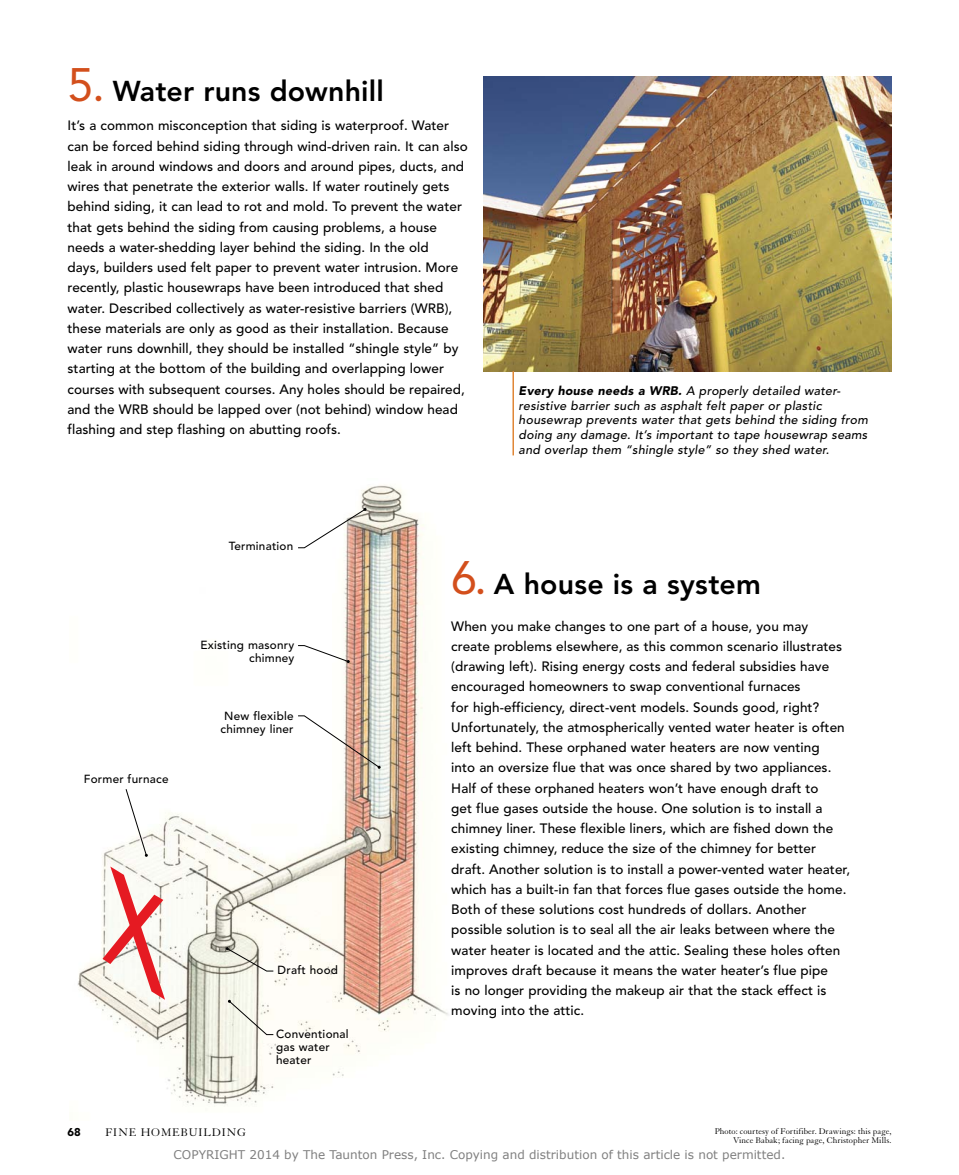
<style>
.page{position:relative;width:959px;height:1175px;background:#fff}
.page>*{position:absolute;margin:0;border:0;box-sizing:border-box;transform-origin:0 0}
.t1{font:800 28.5px "Avenir LT Std";letter-spacing:.005em;color:#000}
.t2{font:500 13.5px/20.2px "Avenir LT Std";letter-spacing:.005em;color:#000}
.t3{font:italic 500 12.3px/14.7px "Avenir LT Std";letter-spacing:.02em;color:#000}
.t4{font:12px "Verdana";color:#808080}
.t5{font:12px "Granjon LT Std";letter-spacing:.07em;color:#000}
.t6{font:500 11.7px/13.2px "Avenir LT Std";letter-spacing:.02em;color:#000;text-align:center}
.t7{font:900 11.25px "Avenir LT Std";color:#000}
.t8{font:9px/9px "Granjon LT Std";letter-spacing:.005em;color:#000;text-align:right}
.s1{font-weight:400;font-size:46.5px;color:#d34f1c}
.s2{font-weight:900}
</style>
<div class="page">
<img style="left:77px;top:485px;width:372px;height:622px">
<img style="left:483px;top:76px;width:408px;height:295px">
<hr style="left:512px;top:371px;width:2px;height:84px;background:#e08737">
<svg style="left:228px;top:999px;width:46px;height:36px"></svg>
<svg style="left:226px;top:947px;width:48px;height:24px"></svg>
<svg style="left:297px;top:715px;width:83px;height:53px"></svg>
<svg style="left:297px;top:645px;width:53px;height:18px"></svg>
<svg style="left:297px;top:508px;width:69px;height:40px"></svg>
<svg style="left:103px;top:866px;width:62px;height:133px"></svg>
<svg style="left:125px;top:788px;width:23px;height:68px"></svg>
<h1 class="t1" style="left:68px;top:74px;width:318px"><span class="s1">5.</span> Water runs downhill</h1>
<p class="t2" style="left:68px;top:116px;width:402px">It’s a common misconception that siding is waterproof. Water can be forced behind siding through wind-driven rain. It can also leak in around windows and doors and around pipes, ducts, and wires that penetrate the exterior walls. If water routinely gets behind siding, it can lead to rot and mold. To prevent the water that gets behind the siding from causing problems, a house needs a water-shedding layer behind the siding. In the old<br>days, builders used felt paper to prevent water intrusion. More recently, plastic housewraps have been introduced that shed water. Described collectively as water-resistive barriers (WRB), these materials are only as good as their installation. Because water runs downhill, they should be installed “shingle style” by starting at the bottom of the building and overlapping lower courses with subsequent courses. Any holes should be repaired, and the WRB should be lapped over (not behind) window head flashing and step flashing on abutting roofs.</p>
<p class="t6" style="left:229px;top:539px;width:66px">Termination</p>
<p class="t3" style="left:518px;top:384px;width:351px"><span class="s2">Every house needs a WRB.</span> A properly detailed water&shy;resistive barrier such as asphalt felt paper or plastic housewrap prevents water that gets behind the siding from doing any damage. It’s important to tape housewrap seams and overlap them “shingle style” so they shed water.</p>
<p class="t6" style="left:84px;top:772px;width:86px">Former furnace</p>
<p class="t6" style="left:200px;top:638px;width:95px;text-align:right">Existing masonry chimney</p>
<p class="t6" style="left:220px;top:709px;width:75px">New flexible chimney liner</p>
<p class="t6" style="left:277px;top:963px;width:62px">Draft hood</p>
<p class="t6" style="left:276px;top:1027px;width:74px;text-align:left">Conventional gas water heater</p>
<h1 class="t1" style="left:451px;top:567px;width:311px"><span class="s1">6.</span> A house is a system</h1>
<p class="t2" style="left:451px;top:616px;width:400px">When you make changes to one part of a house, you may create problems elsewhere, as this common scenario illustrates (drawing left). Rising energy costs and federal subsidies have encouraged homeowners to swap conventional furnaces<br>for high-efficiency, direct-vent models. Sounds good, right?<br>Unfortunately, the atmospherically vented water heater is often left behind. These orphaned water heaters are now venting<br>into an oversize flue that was once shared by two appliances.<br>Half of these orphaned heaters won’t have enough draft to<br>get flue gases outside the house. One solution is to install a chimney liner. These flexible liners, which are fished down the existing chimney, reduce the size of the chimney for better draft. Another solution is to install a power-vented water heater, which has a built-in fan that forces flue gases outside the home.<br>Both of these solutions cost hundreds of dollars. Another possible solution is to seal all the air leaks between where the water heater is located and the attic. Sealing these holes often improves draft because it means the water heater’s flue pipe<br>is no longer providing the makeup air that the stack effect is moving into the attic.</p>
<p class="t7" style="left:68px;top:1125px;width:15px">68</p>
<p class="t5" style="left:105px;top:1126px;width:66px">FINE HOMEBU</p>
<p class="t5" style="left:198px;top:1126px;width:48px">ILDING</p>
<p class="t8" style="left:714px;top:1126px;width:178px">Photo: courtesy of Fortifiber. Drawings: this page,<br>Vince Babak; facing page, Christopher Mills.</p>
<p class="t4" style="left:174px;top:1146px;width:613px">COPYRIGHT 2014 by The Taunton Press, Inc. Copying and distribution of this article is not permitted.</p>
</div>
